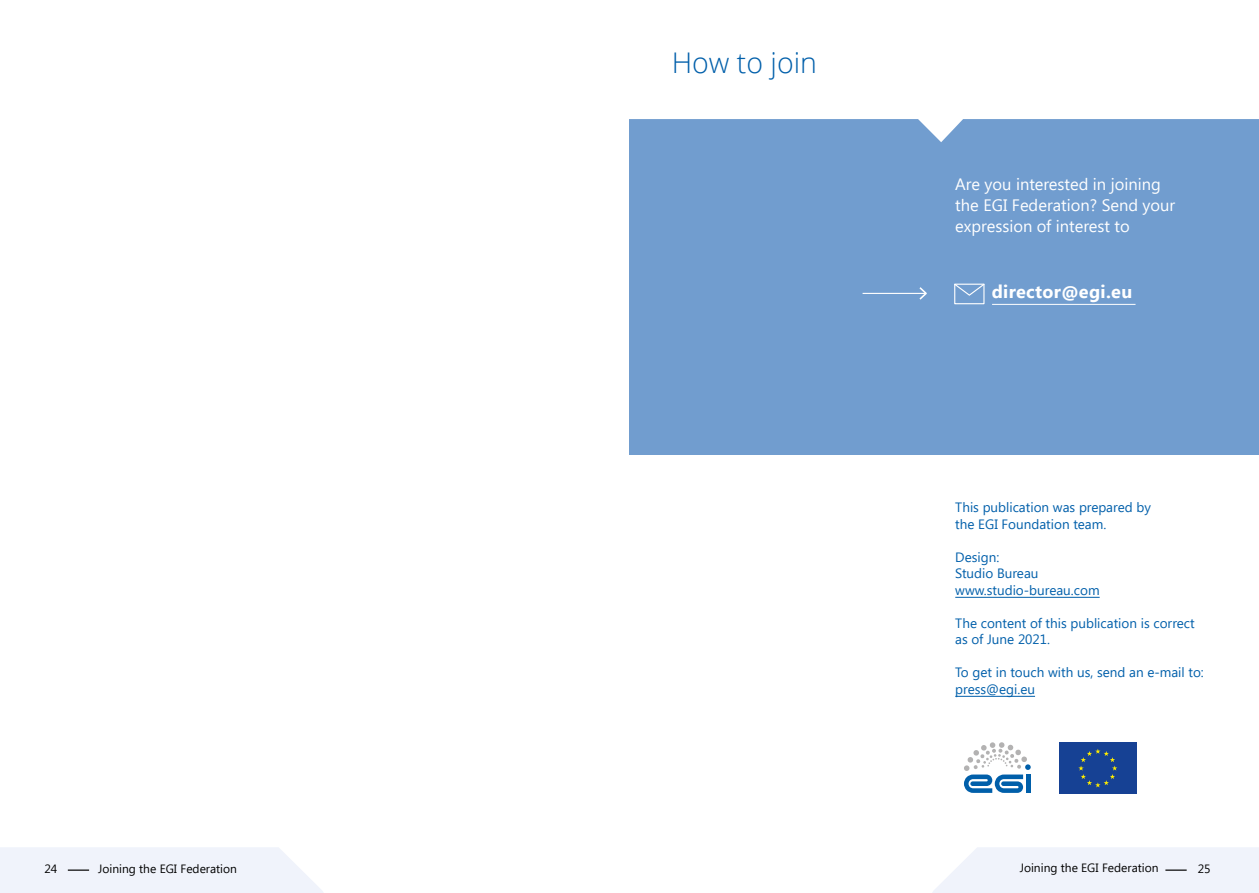
<style>
.page{position:relative;width:1259px;height:893px;background:#fff}
.page>*{position:absolute;margin:0;border:0;box-sizing:border-box;transform-origin:0 0}
.t1{font:300 28.5px "Open Sans";color:#005faa}
.t2{font:700 18px "Segoe UI";letter-spacing:.02em;color:#fff}
.t3{font:16.5px/21px "Segoe UI";color:#fff}
.t4{font:13.5px/16.5px "Segoe UI";color:#005faa}
.t5{font:12px "Segoe UI";color:#000}
</style>
<div class="page">
<svg style="left:0;top:847px;width:323px;height:46px"></svg>
<hr style="left:68px;top:869px;width:21px;height:2px;background:#000">
<svg style="left:932px;top:847px;width:327px;height:46px"></svg>
<hr style="left:1165px;top:869px;width:21px;height:2px;background:#000">
<div style="left:629px;top:5px;width:630px;height:449px;background:#719dcf"></div>
<svg style="left:629px;top:5px;width:630px;height:137px;fill:#fff"></svg>
<hr style="left:955px;top:597px;width:144px;height:1px;background:#005faa">
<hr style="left:955px;top:696px;width:80px;height:1px;background:#005faa">
<svg style="left:964px;top:742px;width:66px;height:51px"></svg>
<svg style="left:1059px;top:742px;width:78px;height:52px"></svg>
<div style="left:1059px;top:743px;width:77px;height:51px;background:#164194"></div>
<svg style="left:1078px;top:749px;width:39px;height:38px"></svg>
<hr style="left:992px;top:304px;width:143px;height:1px;background:#fff">
<div style="left:954px;top:284px;width:30px;height:20px;border:1px solid #fff"></div>
<svg style="left:954px;top:283px;width:31px;height:14px"></svg>
<hr style="left:862px;top:293px;width:64px;height:1px;background:#fff">
<svg style="left:917px;top:287px;width:10px;height:13px"></svg>
<h1 class="t1" style="left:672px;top:43px;width:147px">How to join</h1>
<p class="t3" style="left:955px;top:174px;width:221px">Are you interested in joining the EGI Federation? Send your expression of interest to</p>
<h2 class="t2" style="left:991px;top:281px;width:142px">director@egi.eu</h2>
<p class="t4" style="left:955px;top:499px;width:197px">This publication was prepared by the EGI Foundation team.</p>
<p class="t4" style="left:955px;top:549px;width:146px">Design:<br>Studio Bureau www.studio-bureau.com</p>
<p class="t4" style="left:955px;top:615px;width:241px">The content of this publication is correct as of June 2021.</p>
<p class="t4" style="left:955px;top:664px;width:250px">To get in touch with us, send an e-mail to: press@egi.eu</p>
<p class="t5" style="left:44px;top:862px;width:14px">24</p>
<p class="t5" style="left:98px;top:862px;width:140px">Joining the EGI Federation</p>
<p class="t5" style="left:1019px;top:861px;width:140px">Joining the EGI Federation</p>
<p class="t5" style="left:1197px;top:862px;width:14px">25</p>
</div>
